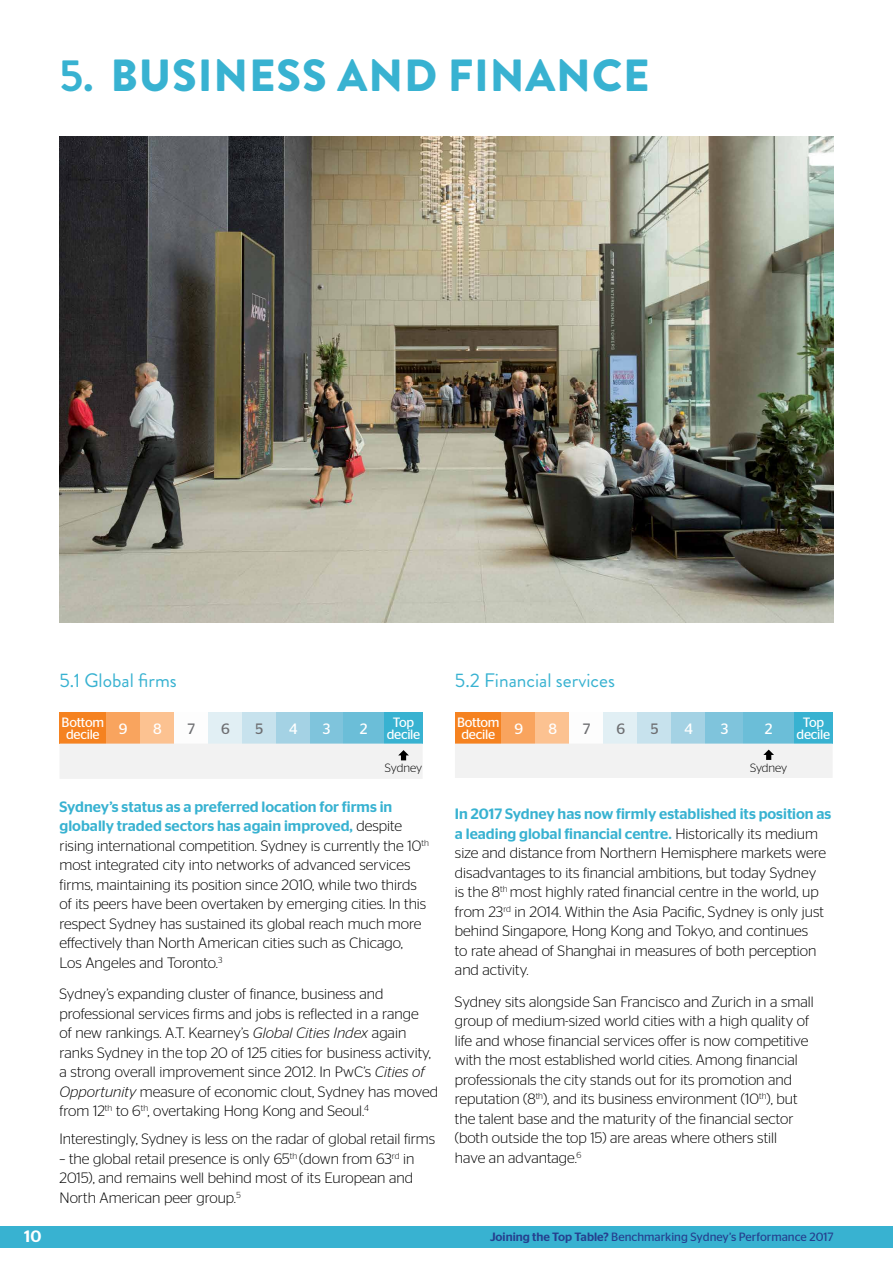
<style>
.page{position:relative;width:893px;height:1263px;background:#fff}
.page>*{position:absolute;margin:0;border:0;box-sizing:border-box;transform-origin:0 0}
.t1{font:900 45px "Brandon Grotesque";letter-spacing:.02em;color:#38b2d1}
.t2{font:19.5px "Brandon Grotesque";color:#38b2d1}
.t3{font:500 16.5px "Stag Sans";color:#fff}
.t4{font:300 15px/19.5px "Stag Sans";color:#000}
.t5{font:15px "Stag Sans";color:#fff}
.t6{font:15px "Stag Sans";color:#6d6e71}
.t7{font:13.5px/12px "Stag Sans";letter-spacing:-.02em;color:#fff;text-align:center}
.t8{font:12px "Stag Sans";color:#25408f}
.t9{font:300 12px "Stag Sans";letter-spacing:-.005em;color:#000}
.s1{font-weight:700}
.s2{font-weight:500;color:#38b2d1}
.s3{font-style:italic}
.s4{font-weight:500}
</style>
<div class="page">
<div style="left:60px;top:712px;width:46px;height:32px;background:#f58220"></div>
<div style="left:106px;top:712px;width:34px;height:32px;background:#f9a45e"></div>
<div style="left:140px;top:712px;width:34px;height:32px;background:#fcc291"></div>
<div style="left:208px;top:712px;width:34px;height:32px;background:#e1eff4"></div>
<div style="left:242px;top:712px;width:34px;height:32px;background:#c7e2ed"></div>
<div style="left:276px;top:712px;width:34px;height:32px;background:#a4d2e4"></div>
<div style="left:310px;top:712px;width:33px;height:32px;background:#7fc4dc"></div>
<div style="left:343px;top:712px;width:41px;height:32px;background:#6bbed8"></div>
<div style="left:384px;top:712px;width:39px;height:32px;background:#38b2d1"></div>
<div style="left:60px;top:744px;width:362px;height:35px;background:#f2f2f2"></div>
<div style="left:455px;top:712px;width:47px;height:32px;background:#f58220"></div>
<div style="left:502px;top:712px;width:34px;height:32px;background:#f9a45e"></div>
<div style="left:536px;top:712px;width:34px;height:32px;background:#fcc291"></div>
<div style="left:604px;top:712px;width:34px;height:32px;background:#e1eff4"></div>
<div style="left:638px;top:712px;width:34px;height:32px;background:#c7e2ed"></div>
<div style="left:672px;top:712px;width:34px;height:32px;background:#a4d2e4"></div>
<div style="left:706px;top:712px;width:37px;height:32px;background:#7fc4dc"></div>
<div style="left:743px;top:712px;width:51px;height:32px;background:#6bbed8"></div>
<div style="left:794px;top:712px;width:39px;height:32px;background:#38b2d1"></div>
<div style="left:455px;top:744px;width:377px;height:34px;background:#f2f2f2"></div>
<img style="left:60px;top:136px;width:773px;height:487px">
<div style="left:0;top:1226px;width:893px;height:21px;background:#38b2d1"></div>
<h1 class="t1" style="left:60px;top:44px;width:591px"><span class="s1">5.</span> BUSINESS AND FINANCE</h1>
<h2 class="t2" style="left:60px;top:667px;width:119px">5.1 Global firms</h2>
<p class="t7" style="left:62px;top:716px;width:44px">Bottom decile</p>
<p class="t5" style="left:119px;top:720px;width:10px">9</p>
<p class="t5" style="left:153px;top:720px;width:10px">8</p>
<p class="t6" style="left:188px;top:720px;width:9px">7</p>
<p class="t6" style="left:221px;top:720px;width:10px">6</p>
<p class="t6" style="left:255px;top:720px;width:9px">5</p>
<p class="t5" style="left:289px;top:720px;width:10px">4</p>
<p class="t5" style="left:323px;top:720px;width:9px">3</p>
<p class="t5" style="left:360px;top:720px;width:9px">2</p>
<p class="t7" style="left:387px;top:716px;width:35px">Top decile</p>
<p class="t9" style="left:385px;top:762px;width:39px">Sydney</p>
<p class="t4" style="left:60px;top:797px;width:371px"><span class="s2">Sydney’s status as a preferred location for firms in globally traded sectors has again improved,</span> despite rising international competition. Sydney is currently the 10<sup>th </sup>most integrated city into networks of advanced services firms, maintaining its position since 2010, while two thirds of its peers have been overtaken by emerging cities. In this respect Sydney has sustained its global reach much more effectively than North American cities such as Chicago,<br>Los Angeles and Toronto.<sup>3</sup></p>
<p class="t4" style="left:60px;top:984px;width:380px">Sydney’s expanding cluster of finance, business and professional services firms and jobs is reflected in a range<br>of new rankings. A.T. Kearney’s <span class="s3">Global Cities Index</span> again ranks Sydney in the top 20 of 125 cities for business activity, a strong overall improvement since 2012. In PwC’s <span class="s3">Cities of Opportunity</span> measure of economic clout, Sydney has moved from 12<sup>th</sup> to 6<sup>th</sup>, overtaking Hong Kong and Seoul.<sup>4</sup></p>
<p class="t4" style="left:60px;top:1129px;width:377px">Interestingly, Sydney is less on the radar of global retail firms</p>
<p class="t4" style="left:60px;top:1149px;width:356px;text-align:justify">– the global retail presence is only 65<sup>th</sup> (down from 63<sup>rd</sup> in 2015), and remains well behind most of its European and North American peer group.<sup>5</sup></p>
<h2 class="t2" style="left:455px;top:667px;width:162px">5.2 Financial services</h2>
<p class="t7" style="left:457px;top:716px;width:44px">Bottom decile</p>
<p class="t5" style="left:514px;top:720px;width:10px">9</p>
<p class="t5" style="left:548px;top:720px;width:10px">8</p>
<p class="t6" style="left:583px;top:720px;width:9px">7</p>
<p class="t6" style="left:616px;top:720px;width:10px">6</p>
<p class="t6" style="left:651px;top:720px;width:9px">5</p>
<p class="t5" style="left:685px;top:720px;width:10px">4</p>
<p class="t5" style="left:721px;top:720px;width:9px">3</p>
<p class="t5" style="left:765px;top:720px;width:9px">2</p>
<p class="t7" style="left:797px;top:716px;width:35px">Top decile</p>
<p class="t9" style="left:750px;top:761px;width:39px">Sydney</p>
<p class="t4" style="left:455px;top:804px;width:378px"><span class="s2">In 2017 Sydney has now firmly established its position as a leading global financial centre.</span> Historically its medium size and distance from Northern Hemisphere markets were disadvantages to its financial ambitions, but today Sydney<br>is the 8<sup>th</sup> most highly rated financial centre in the world, up from 23<sup>rd</sup> in 2014. Within the Asia Pacific, Sydney is only just behind Singapore, Hong Kong and Tokyo, and continues<br>to rate ahead of Shanghai in measures of both perception and activity.</p>
<p class="t4" style="left:455px;top:992px;width:360px">Sydney sits alongside San Francisco and Zurich in a small group of medium-sized world cities with a high quality of life and whose financial services offer is now competitive with the most established world cities. Among financial professionals the city stands out for its promotion and reputation (8<sup>th</sup>), and its business environment (10<sup>th</sup>), but the talent base and the maturity of the financial sector (both outside the top 15) are areas where others still<br>have an advantage.<sup>6</sup></p>
<p class="t3" style="left:24px;top:1227px;width:19px">10</p>
<p class="t8" style="left:490px;top:1230px;width:345px"><span class="s4">Joining the Top Table?</span> Benchmarking Sydney’s Performance 2017</p>
</div>
